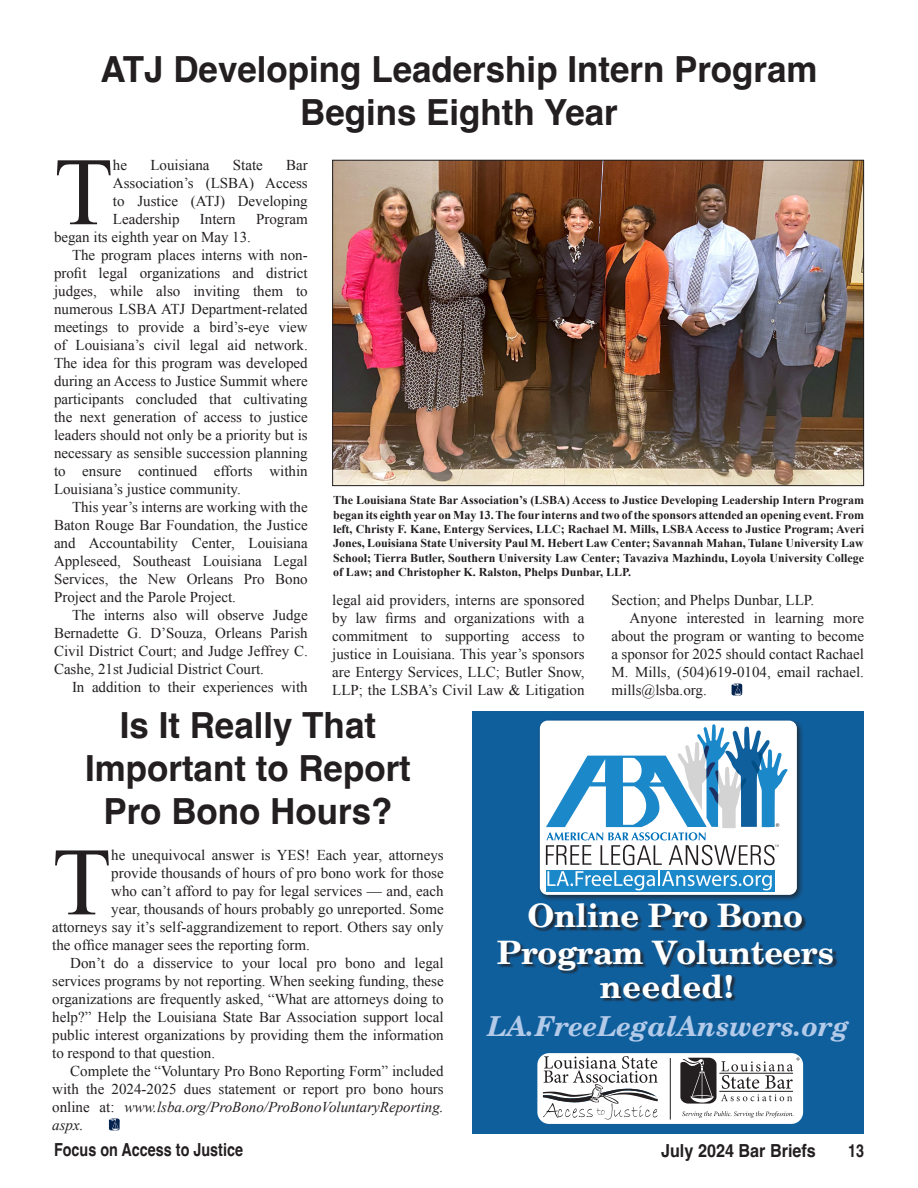
<style>
.page{position:relative;width:918px;height:1188px;background:#fff}
.page>*{position:absolute;margin:0;border:0;box-sizing:border-box;transform-origin:0 0}
.t1{font:96.6px "Times New Roman";color:#231f20}
.t2{font:700 36px/43.2px "Helvetica";color:#231f20;text-align:center}
.Body_text{font:700 32.4px/36.3px "New Century Schlbk";letter-spacing:-.01em;color:#fff;text-align:center}
.Body_text-2{font:700 32.1px "New Century Schlbk";letter-spacing:.02em;color:#fff}
.Body_text-3{font:italic 700 27.6px "New Century Schlbk";color:#b3cbe9}
.t3{font:700 18px "Helvetica";color:#231f20;scale:.8 1}
.t4{font:700 18px "Helvetica";color:#231f20;scale:.9 1}
.t5{font:15px/18px "Times New Roman";color:#231f20;text-align:justify}
.t6{font:700 12px/14.4px "Times New Roman";color:#231f20;text-align:justify}
.s1{font-style:italic}
</style>
<div class="page">
<img style="left:334px;top:162px;width:528px;height:322px">
<svg style="left:109px;top:1119px;width:11px;height:11px"></svg>
<svg style="left:732px;top:684px;width:11px;height:11px"></svg>
<div style="left:473px;top:711px;width:391px;height:422px;background:#105f9d"></div>
<div style="left:537px;top:1053px;width:266px;height:71px;background:#fff;border-radius:12px"></div>
<svg style="left:543px;top:1056px;width:115px;height:64px"></svg>
<hr style="left:670px;top:1058px;width:1px;height:62px;background:#231f20">
<svg style="left:682px;top:1111px;width:112px;height:7px"></svg>
<svg style="left:680px;top:1058px;width:120px;height:46px"></svg>
<div style="left:537px;top:718px;width:267px;height:184px;background:#231f20;opacity:.75"></div>
<div style="left:540px;top:721px;width:257px;height:174px;background:#fff;border-radius:8px"></div>
<div style="left:546px;top:870px;width:228px;height:21px;background:#1b88c9"></div>
<svg style="left:546px;top:724px;width:242px;height:166px"></svg>
<div style="left:498px;top:905px;width:340px;height:69px;background:#231f20;opacity:.75"></div>
<div style="left:602px;top:975px;width:135px;height:28px;background:#231f20;opacity:.75"></div>
<p class="t2" style="left:100px;top:52px;width:719px">ATJ Developing Leadership Intern Program<br>Begins Eighth Year</p>
<p class="t1" style="left:54px;top:127px;width:60px">T</p>
<p class="t5" style="left:113px;top:156px;width:16px">he</p>
<p class="t5" style="left:150px;top:156px;width:61px">Louisiana</p>
<p class="t5" style="left:233px;top:156px;width:31px">State</p>
<p class="t5" style="left:113px;top:156px;width:196px;text-indent:173px">Bar Association’s (LSBA) Access to Justice (ATJ) Developing Leadership</p>
<p class="t5" style="left:200px;top:210px;width:37px">Intern</p>
<p class="t5" style="left:256px;top:210px;width:53px">Program</p>
<p class="t5" style="left:54px;top:228px;width:199px">began its eighth year on May 13.</p>
<p class="t5" style="left:54px;top:246px;width:255px;text-indent:18px">The program places interns with non&shy;profit legal organizations and district judges, while also inviting them to numerous LSBA ATJ Department-related meetings to provide a bird’s-eye view of Louisiana’s civil legal aid network.<br>The idea for this program was developed during an Access to Justice Summit where participants concluded that cultivating the next generation of access to justice leaders should not only be a priority but is necessary as sensible succession planning to ensure continued efforts within Louisiana’s justice community.</p>
<p class="t5" style="left:54px;top:498px;width:255px;text-indent:18px">This year’s interns are working with the Baton Rouge Bar Foundation, the Justice and Accountability Center, Louisiana Appleseed, Southeast Louisiana Legal Services, the New Orleans Pro Bono Project and the Parole Project.</p>
<p class="t5" style="left:54px;top:606px;width:255px;text-indent:18px">The interns also will observe Judge Bernadette G. D’Souza, Orleans Parish Civil District Court; and Judge Jeffrey C.<br>Cashe, 21st Judicial District Court.</p>
<p class="t5" style="left:72px;top:678px;width:237px">In addition to their experiences with</p>
<p class="t6" style="left:333px;top:493px;width:533px">The Louisiana State Bar Association’s (LSBA) Access to Justice Developing Leadership Intern Program began its eighth year on May 13. The four interns and two of the sponsors attended an opening event. From left, Christy F. Kane, Entergy Services, LLC; Rachael M. Mills, LSBA Access to Justice Program; Averi Jones, Louisiana State University Paul M. Hebert Law Center; Savannah Mahan, Tulane University Law School; Tierra Butler, Southern University Law Center; Tavaziva Mazhindu, Loyola University College of Law; and Christopher K. Ralston, Phelps Dunbar, LLP.</p>
<p class="t5" style="left:332px;top:591px;width:254px">legal aid providers, interns are sponsored by law firms and organizations with a commitment to supporting access to justice in Louisiana. This year’s sponsors are Entergy Services, LLC; Butler Snow, LLP; the LSBA’s Civil Law &amp; Litigation</p>
<p class="t5" style="left:612px;top:591px;width:204px">Section; and Phelps Dunbar, LLP.</p>
<p class="t5" style="left:612px;top:609px;width:254px;text-indent:18px">Anyone interested in learning more about the program or wanting to become a sponsor for 2025 should contact Rachael M. Mills, (504)619-0104, email rachael. mills@lsba.org.</p>
<p class="t2" style="left:85px;top:708px;width:327px">Is It Really That<br>Important to Report<br>Pro Bono Hours?</p>
<p class="t1" style="left:52px;top:817px;width:60px">T</p>
<p class="t5" style="left:111px;top:846px;width:334px">he unequivocal answer is YES! Each year, attorneys</p>
<p class="t5" style="left:111px;top:864px;width:334px">provide thousands of hours of pro bono work for those</p>
<p class="t5" style="left:111px;top:882px;width:334px">who can’t afford to pay for legal services — and, each</p>
<p class="t5" style="left:111px;top:900px;width:334px">year, thousands of hours probably go unreported. Some</p>
<p class="t5" style="left:52px;top:918px;width:393px">attorneys say it’s self-aggrandizement to report. Others say only</p>
<p class="t5" style="left:52px;top:936px;width:259px">the office manager sees the reporting form.</p>
<p class="t5" style="left:52px;top:954px;width:393px;text-indent:18px">Don’t do a disservice to your local pro bono and legal services programs by not reporting. When seeking funding, these organizations are frequently asked, “What are attorneys doing to help?” Help the Louisiana State Bar Association support local public interest organizations by providing them the information to respond to that question.</p>
<p class="t5" style="left:52px;top:1062px;width:393px;text-align:left;text-indent:18px">Complete the “Voluntary Pro Bono Reporting Form” included with the 2024-2025 dues statement or report pro bono hours online at: <span class="s1">www.lsba.org/ProBono/ProBonoVoluntaryReporting. aspx.</span></p>
<p class="Body_text" style="left:497px;top:899px;width:338px">Online Pro Bono<br>Program Volunteers</p>
<p class="Body_text-2" style="left:600px;top:966px;width:135px">needed!</p>
<p class="Body_text-3" style="left:488px;top:1009px;width:363px">LA.FreeLegalAnswers.org</p>
<p class="t3" style="left:54px;top:1139px;width:238px">Focus on Access to Justice</p>
<p class="t4" style="left:661px;top:1139px;width:174px">July 2024 Bar Briefs</p>
<p class="t3" style="left:848px;top:1139px;width:22px">13</p>
</div>
